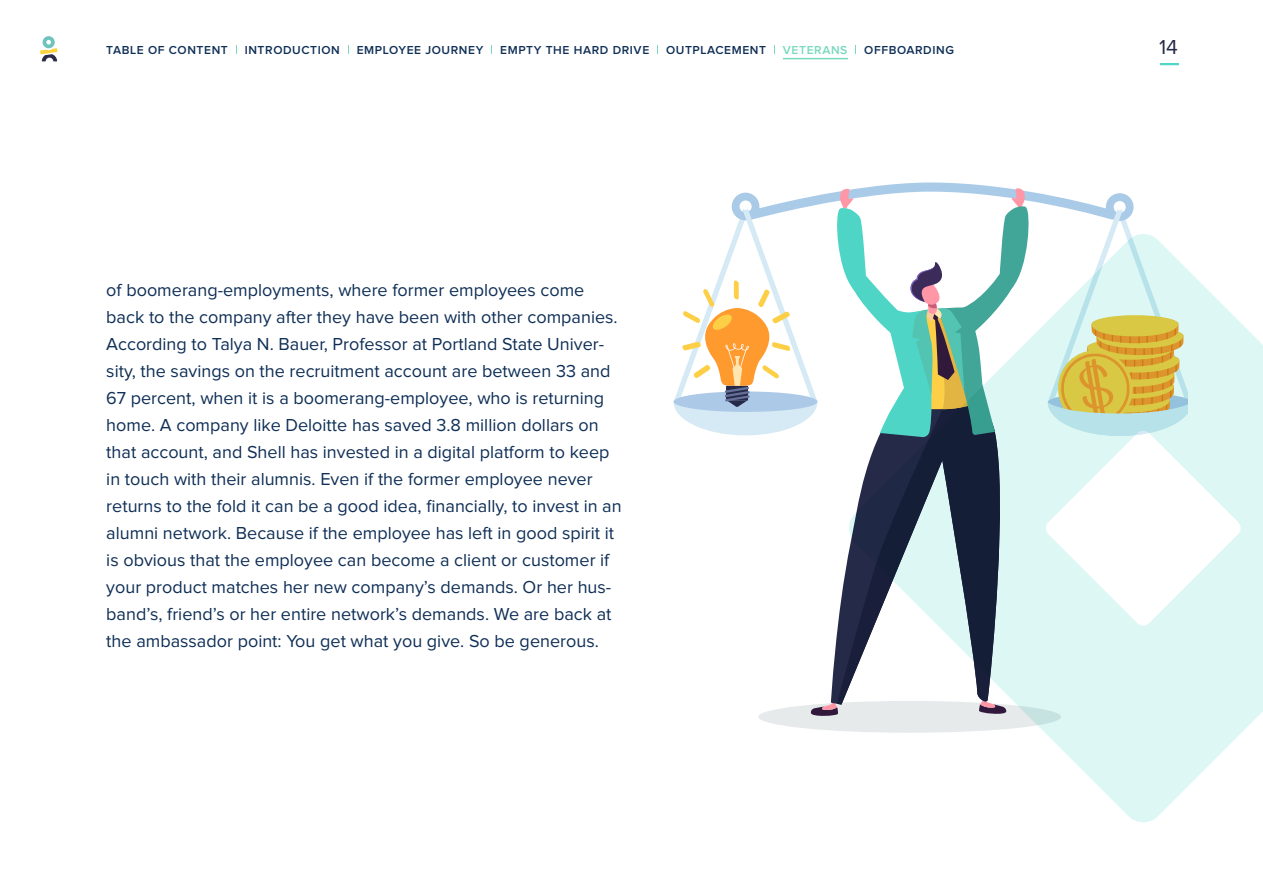
<style>
.page{position:relative;width:1263px;height:893px;background:#fff}
.page>*{position:absolute;margin:0;border:0;box-sizing:border-box;transform-origin:0 0}
.t1{font:21px "Proxima Nova";color:#252a48}
.t2{font:18px/27px "Proxima Nova";color:#0f2f56}
.t3{font:600 12px "Proxima Nova";letter-spacing:.05em;color:#0f2f56}
.t4{font:600 12px "Proxima Nova";letter-spacing:.05em;color:#79d9be}
</style>
<div class="page">
<svg style="left:1160px;top:63px;width:19px;height:2px"></svg>
<svg style="left:40px;top:36px;width:17px;height:25px"></svg>
<div style="left:758px;top:701px;width:303px;height:32px;background:#e6eaeb;border-radius:50%"></div>
<svg style="left:810px;top:702px;width:28px;height:14px"></svg>
<svg style="left:831px;top:634px;width:6px;height:71px"></svg>
<svg style="left:837px;top:562px;width:10px;height:143px"></svg>
<svg style="left:673px;top:182px;width:461px;height:254px"></svg>
<svg style="left:847px;top:232px;width:416px;height:591px"></svg>
<hr style="left:783px;top:58px;width:65px;height:1px;background:#79d9be">
<p class="t3" style="left:106px;top:45px;width:123px">TABLE OF CONTENT</p>
<p class="t3" style="left:245px;top:45px;width:97px">INTRODUCTION</p>
<p class="t3" style="left:357px;top:45px;width:128px">EMPLOYEE JOURNEY</p>
<p class="t3" style="left:500px;top:45px;width:151px">EMPTY THE HARD DRIVE</p>
<p class="t3" style="left:666px;top:45px;width:101px">OUTPLACEMENT</p>
<p class="t4" style="left:783px;top:45px;width:66px">VETERANS</p>
<p class="t3" style="left:864px;top:45px;width:91px">OFFBOARDING</p>
<p class="t1" style="left:1159px;top:35px;width:20px">14</p>
<p class="t2" style="left:106px;top:277px;width:517px">of boomerang-employments, where former employees come back to the company after they have been with other companies.<br>According to Talya N. Bauer, Professor at Portland State Univer&shy;sity, the savings on the recruitment account are between 33 and 67 percent, when it is a boomerang-employee, who is returning home. A company like Deloitte has saved 3.8 million dollars on that account, and Shell has invested in a digital platform to keep in touch with their alumnis. Even if the former employee never returns to the fold it can be a good idea, financially, to invest in an alumni network. Because if the employee has left in good spirit it is obvious that the employee can become a client or customer if your product matches her new company’s demands. Or her hus&shy;band’s, friend’s or her entire network’s demands. We are back at the ambassador point: You get what you give. So be generous.</p>
</div>
